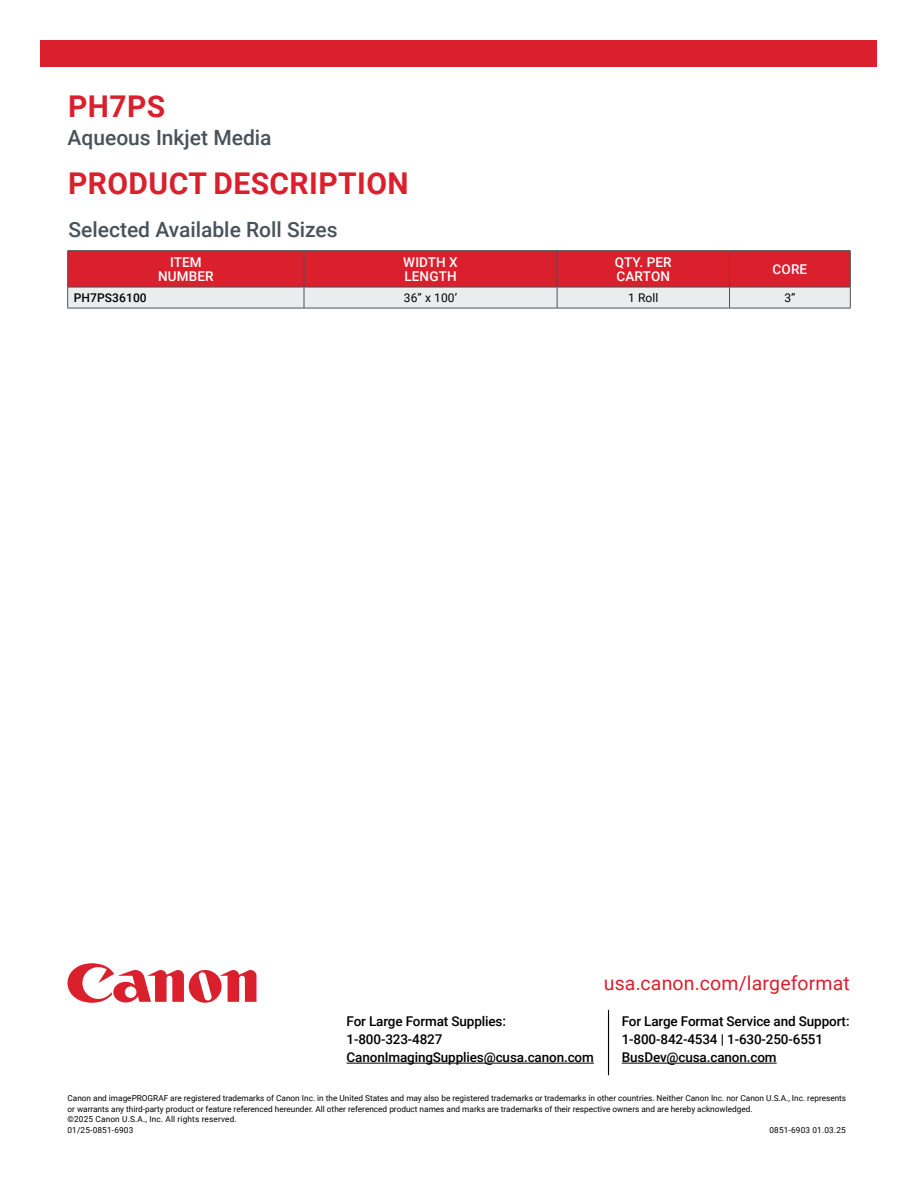
<style>
.page{position:relative;width:918px;height:1188px;background:#fff}
.page>*{position:absolute;margin:0;border:0;box-sizing:border-box;transform-origin:0 0}
.t1{font:700 30px "Roboto";letter-spacing:.015em;color:#da202c}
.t2{font:500 21px "Roboto";color:#48525a}
.t3{font:19.5px "Roboto";letter-spacing:.01em;color:#da202c}
.t4{font:500 13.5px/18px "Roboto";letter-spacing:-.01em;color:#000}
.t5{font:500 13.5px/14.2px "Roboto";letter-spacing:.01em;color:#fff}
.t6{font:12px "Roboto";letter-spacing:.01em;color:#000}
.t7{font:500 12px "Roboto";letter-spacing:.01em;color:#000}
.t8{font:8.25px/10.5px "Roboto";color:#000}
.t9{font:8.25px "Roboto";letter-spacing:.02em;color:#000}
</style>
<div class="page">
<div style="left:40px;top:40px;width:838px;height:28px;background:#da202c"></div>
<hr style="left:68px;top:250px;width:236px;height:1px;background:#48525a">
<hr style="left:304px;top:250px;width:253px;height:1px;background:#48525a">
<hr style="left:557px;top:250px;width:173px;height:1px;background:#48525a">
<hr style="left:730px;top:250px;width:121px;height:1px;background:#48525a">
<svg style="left:67px;top:251px;width:784px;height:57px;background:#da6870"></svg>
<hr style="left:68px;top:308px;width:236px;height:1px;background:#48525a">
<hr style="left:304px;top:308px;width:253px;height:1px;background:#48525a">
<hr style="left:557px;top:308px;width:173px;height:1px;background:#48525a">
<hr style="left:730px;top:308px;width:121px;height:1px;background:#48525a">
<svg style="left:68px;top:963px;width:188px;height:40px"></svg>
<hr style="left:622px;top:1063px;width:155px;height:1px;background:#000">
<hr style="left:347px;top:1063px;width:247px;height:1px;background:#000">
<hr style="left:608px;top:1010px;width:1px;height:65px;background:#000">
<h1 class="t1" style="left:68px;top:85px;width:99px">PH7PS</h1>
<h2 class="t2" style="left:68px;top:123px;width:206px">Aqueous Inkjet Media</h2>
<h1 class="t1" style="left:68px;top:163px;width:342px">PRODUCT DESCRIPTION</h1>
<h2 class="t2" style="left:68px;top:215px;width:271px">Selected Available Roll Sizes</h2>
<h3 class="t5" style="left:158px;top:254px;width:57px;text-align:center">ITEM<br>NUMBER</h3>
<h3 class="t5" style="left:403px;top:254px;width:56px">WIDTH X<br>LENGTH</h3>
<h3 class="t5" style="left:615px;top:254px;width:58px">QTY. PER<br>CARTON</h3>
<h3 class="t5" style="left:773px;top:262px;width:36px">CORE</h3>
<h3 class="t7" style="left:74px;top:289px;width:75px">PH7PS36100</h3>
<h3 class="t6" style="left:404px;top:289px;width:55px">36” x 100’</h3>
<h3 class="t6" style="left:628px;top:289px;width:32px">1 Roll</h3>
<h3 class="t6" style="left:784px;top:289px;width:13px">3”</h3>
<h3 class="t4" style="left:347px;top:1012px;width:249px">For Large Format Supplies:<br>1-800-323-4827<br>CanonImagingSupplies@cusa.canon.com</h3>
<h3 class="t3" style="left:604px;top:970px;width:247px">usa.canon.com/largeformat</h3>
<h3 class="t4" style="left:622px;top:1012px;width:229px">For Large Format Service and Support:<br>1-800-842-4534 | 1-630-250-6551<br>BusDev@cusa.canon.com</h3>
<p class="t8" style="left:68px;top:1093px;width:780px">Canon and imagePROGRAF are registered trademarks of Canon Inc. in the United States and may also be registered trademarks or trademarks in other countries. Neither Canon Inc. nor Canon U.S.A., Inc. represents or warrants any third-party product or feature referenced hereunder. All other referenced product names and marks are trademarks of their respective owners and are hereby acknowledged.<br>©2025 Canon U.S.A., Inc. All rights reserved.<br>01/25-0851-6903</p>
<p class="t9" style="left:769px;top:1124px;width:78px">0851-6903 01.03.25</p>
</div>
